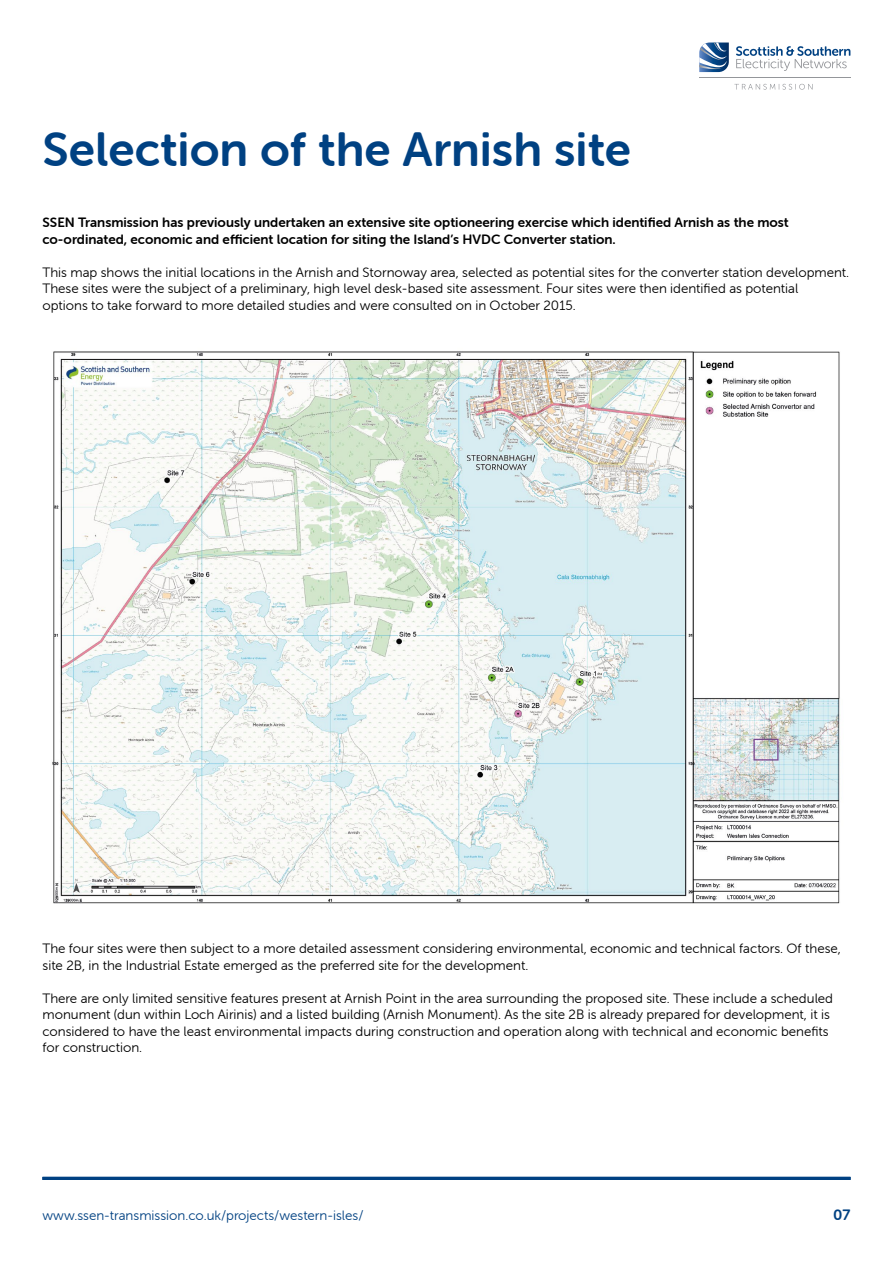
<style>
.page{position:relative;width:893px;height:1263px;background:#fff}
.page>*{position:absolute;margin:0;border:0;box-sizing:border-box;transform-origin:0 0}
.t1{font:48px "Museo Sans Rounded 700";color:#004182}
.t2{font:15px "Museo Sans Rounded 700";color:#004182}
.t3{font:13.5px/16.5px "Museo Sans Rounded 300";color:#000}
.t4{font:13.5px/16.5px "Museo Sans Rounded 700";color:#000}
.t5{font:13.5px "Museo Sans Rounded 300";color:#004182}
</style>
<div class="page">
<svg style="left:699px;top:43px;width:30px;height:29px"></svg>
<svg style="left:736px;top:46px;width:114px;height:25px"></svg>
<hr style="left:699px;top:78px;width:151px;height:1px;background:#94969a">
<svg style="left:734px;top:84px;width:78px;height:6px"></svg>
<hr style="left:43px;top:1177px;width:807px;height:3px;background:#004182">
<img style="left:52px;top:351px;width:788px;height:553px">
<h1 class="t1" style="left:43px;top:123px;width:590px">Selection of the Arnish site</h1>
<p class="t4" style="left:43px;top:214px;width:748px">SSEN Transmission has previously undertaken an extensive site optioneering exercise which identified Arnish as the most co-ordinated, economic and efficient location for siting the Island’s HVDC Converter station.</p>
<p class="t3" style="left:43px;top:264px;width:808px">This map shows the initial locations in the Arnish and Stornoway area, selected as potential sites for the converter station development.<br>These sites were the subject of a preliminary, high level desk-based site assessment. Four sites were then identified as potential<br>options to take forward to more detailed studies and were consulted on in October 2015.</p>
<p class="t3" style="left:43px;top:941px;width:800px">The four sites were then subject to a more detailed assessment considering environmental, economic and technical factors. Of these, site 2B, in the Industrial Estate emerged as the preferred site for the development.</p>
<p class="t3" style="left:43px;top:990px;width:792px">There are only limited sensitive features present at Arnish Point in the area surrounding the proposed site. These include a scheduled monument (dun within Loch Airinis) and a listed building (Arnish Monument). As the site 2B is already prepared for development, it is considered to have the least environmental impacts during construction and operation along with technical and economic benefits for construction.</p>
<p class="t5" style="left:43px;top:1208px;width:323px">www.ssen-transmission.co.uk/projects/western-isles/</p>
<p class="t2" style="left:833px;top:1207px;width:19px">07</p>
</div>
